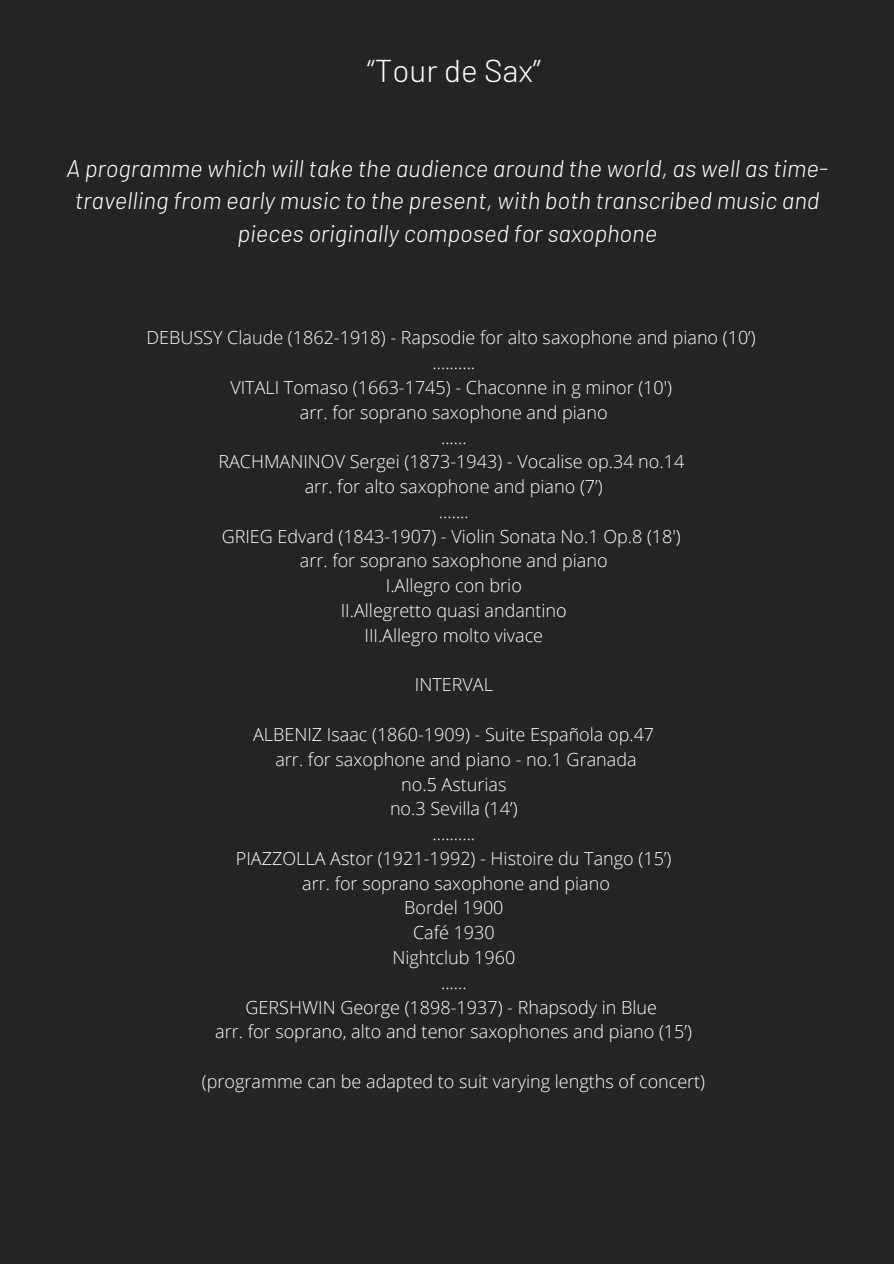
<style>
.page{position:relative;width:894px;height:1264px;background:#fff}
.page>*{position:absolute;margin:0;border:0;box-sizing:border-box;transform-origin:0 0}
.t1{font:300 31.5px "Barlow";color:#fff}
.t2{font:italic 300 24px/32.7px "Barlow";color:#fff;text-align:center}
.t3{font:300 18px/24.8px "Open Sans";color:#fff;text-align:center}
</style>
<div class="page">
<div style="left:0;top:0;width:893px;height:1263px;background:#242424"></div>
<h1 class="t1" style="left:367px;top:51px;width:175px">“Tour de Sax”</h1>
<h2 class="t2" style="left:66px;top:151px;width:763px">A programme which will take the audience around the world, as well as time&shy;travelling from early music to the present, with both transcribed music and pieces originally composed for saxophone</h2>
<p class="t3" style="left:146px;top:325px;width:610px">DEBUSSY Claude (1862-1918) - Rapsodie for alto saxophone and piano (10’) ..........<br>VITALI Tomaso (1663-1745) - Chaconne in g minor (10')<br>arr. for soprano saxophone and piano<br>......<br>RACHMANINOV Sergei (1873-1943) - Vocalise op.34 no.14<br>arr. for alto saxophone and piano (7’)<br>.......<br>GRIEG Edvard (1843-1907) - Violin Sonata No.1 Op.8 (18')<br>arr. for soprano saxophone and piano<br>I.Allegro con brio<br>II.Allegretto quasi andantino<br>III.Allegro molto vivace</p>
<p class="t3" style="left:415px;top:672px;width:80px">INTERVAL</p>
<p class="t3" style="left:215px;top:721px;width:478px">ALBENIZ Isaac (1860-1909) - Suite Española op.47<br>arr. for saxophone and piano - no.1 Granada<br>no.5 Asturias<br>no.3 Sevilla (14’)<br>..........<br>PIAZZOLLA Astor (1921-1992) - Histoire du Tango (15’)<br>arr. for soprano saxophone and piano<br>Bordel 1900<br>Café 1930<br>Nightclub 1960<br>......<br>GERSHWIN George (1898-1937) - Rhapsody in Blue<br>arr. for soprano, alto and tenor saxophones and piano (15’)</p>
<p class="t3" style="left:202px;top:1068px;width:504px">(programme can be adapted to suit varying lengths of concert)</p>
</div>
